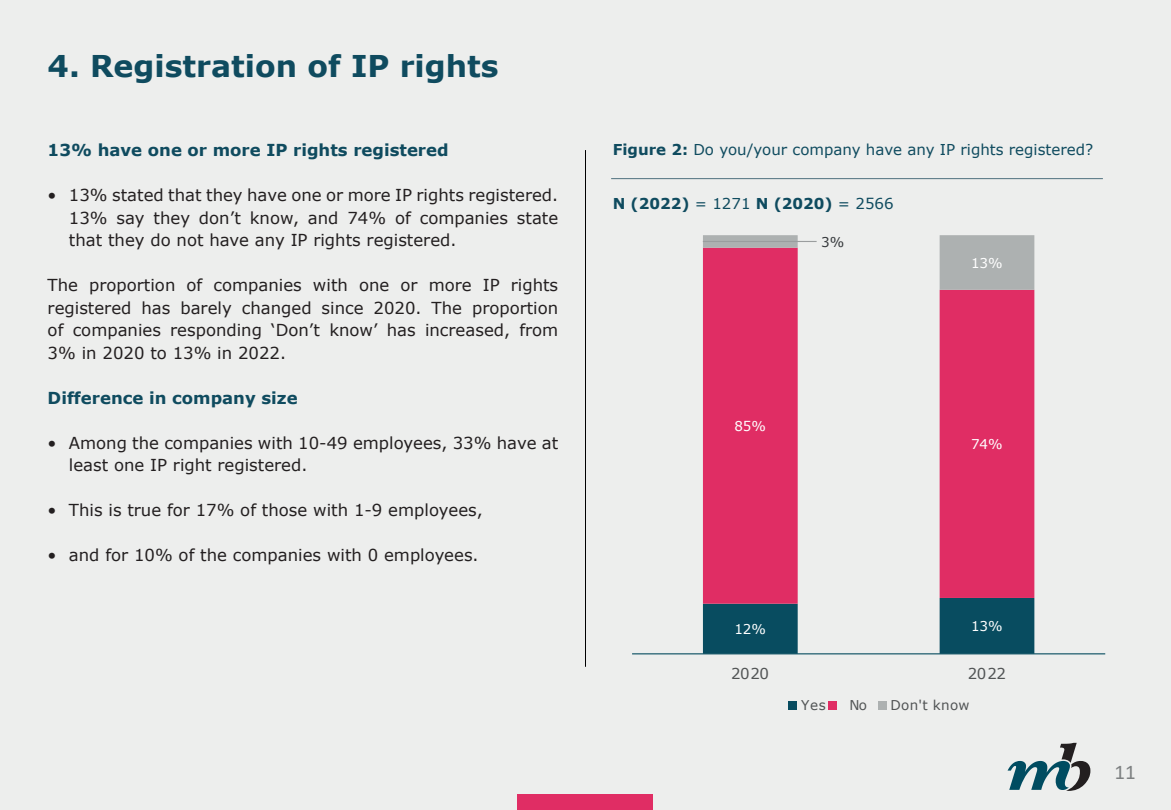
<style>
.page{position:relative;width:1171px;height:810px;background:#fff}
.page>*{position:absolute;margin:0;border:0;box-sizing:border-box;transform-origin:0 0}
.t1{font:700 30px "Verdana";color:#0f4b5f}
.t2{font:21px "Calibri";color:#7e8182}
.t3{font:16.5px/22.5px "Verdana";color:#231f20;text-align:justify}
.t4{font:700 16.5px "Verdana";color:#0f4b5f}
.t5{font:15px "Verdana";color:#0f4b5f}
.t6{font:700 15px "Verdana";color:#0f4b5f}
.t7{font:15px "Verdana";letter-spacing:-.035em;color:#515455}
.t8{font:13.5px "Verdana";color:#fff}
.t9{font:13.5px "Verdana";letter-spacing:.02em;color:#515455}
.t10{font:13.5px "Verdana";color:#36393c}
.s1{font-weight:700}
.s2{font-weight:400}
</style>
<div class="page">
<div style="left:0;top:0;width:1170px;height:810px;background:#edeeed"></div>
<svg style="left:1007px;top:743px;width:83px;height:48px"></svg>
<div style="left:517px;top:795px;width:136px;height:15px;background:#e02d64"></div>
<hr style="left:585px;top:150px;width:1px;height:517px;background:#000001">
<svg style="left:702px;top:604px;width:332px;height:49px"></svg>
<svg style="left:702px;top:290px;width:332px;height:314px;fill:#e02d64"></svg>
<svg style="left:702px;top:235px;width:332px;height:55px"></svg>
<hr style="left:632px;top:653px;width:472px;height:1px;background:#084c60">
<hr style="left:702px;top:241px;width:114px;height:1px;background:#9a9d9e">
<div style="left:788px;top:701px;width:8px;height:8px;background:#084c60"></div>
<div style="left:828px;top:701px;width:8px;height:8px;background:#e02d64"></div>
<div style="left:877px;top:701px;width:9px;height:8px;background:#adb1b1"></div>
<hr style="left:611px;top:178px;width:491px;height:1px;background:#4f707e">
<h1 class="t1" style="left:48px;top:47px;width:452px">4. Registration of IP rights</h1>
<p class="t4" style="left:48px;top:139px;width:402px">13% have one or more IP rights registered</p>
<p class="t3" style="left:69px;top:184px;width:491px;text-indent:-21px">• 13% stated that they have one or more IP rights registered.<br>13% say they don’t know, and 74% of companies state that they do not have any IP rights registered.</p>
<p class="t3" style="left:48px;top:274px;width:512px">The proportion of companies with one or more IP rights registered has barely changed since 2020. The proportion of companies responding ‘Don’t know’ has increased, from 3% in 2020 to 13% in 2022.</p>
<p class="t4" style="left:48px;top:387px;width:251px">Difference in company size</p>
<p class="t3" style="left:69px;top:432px;width:490px;text-indent:-21px">• Among the companies with 10-49 employees, 33% have at least one IP right registered.</p>
<p class="t3" style="left:48px;top:499px;width:436px">• This is true for 17% of those with 1-9 employees,</p>
<p class="t3" style="left:48px;top:544px;width:432px">• and for 10% of the companies with 0 employees.</p>
<p class="t5" style="left:612px;top:140px;width:482px"><span class="s1">Figure 2:</span> Do you/your company have any IP rights registered?</p>
<p class="t6" style="left:612px;top:194px;width:282px">N (2022) <span class="s2">= 1271</span> N (2020) <span class="s2">= 2566</span></p>
<p class="t10" style="left:821px;top:233px;width:25px">3%</p>
<p class="t8" style="left:734px;top:417px;width:33px">85%</p>
<p class="t8" style="left:970px;top:254px;width:33px">13%</p>
<p class="t8" style="left:970px;top:435px;width:33px">74%</p>
<p class="t8" style="left:734px;top:620px;width:33px">12%</p>
<p class="t8" style="left:970px;top:617px;width:33px">13%</p>
<p class="t7" style="left:731px;top:663px;width:40px">2020</p>
<p class="t7" style="left:967px;top:663px;width:40px">2022</p>
<p class="t9" style="left:801px;top:697px;width:26px">Yes</p>
<p class="t9" style="left:849px;top:696px;width:19px">No</p>
<p class="t9" style="left:890px;top:697px;width:80px">Don't know</p>
<p class="t2" style="left:1114px;top:758px;width:23px">11</p>
</div>
